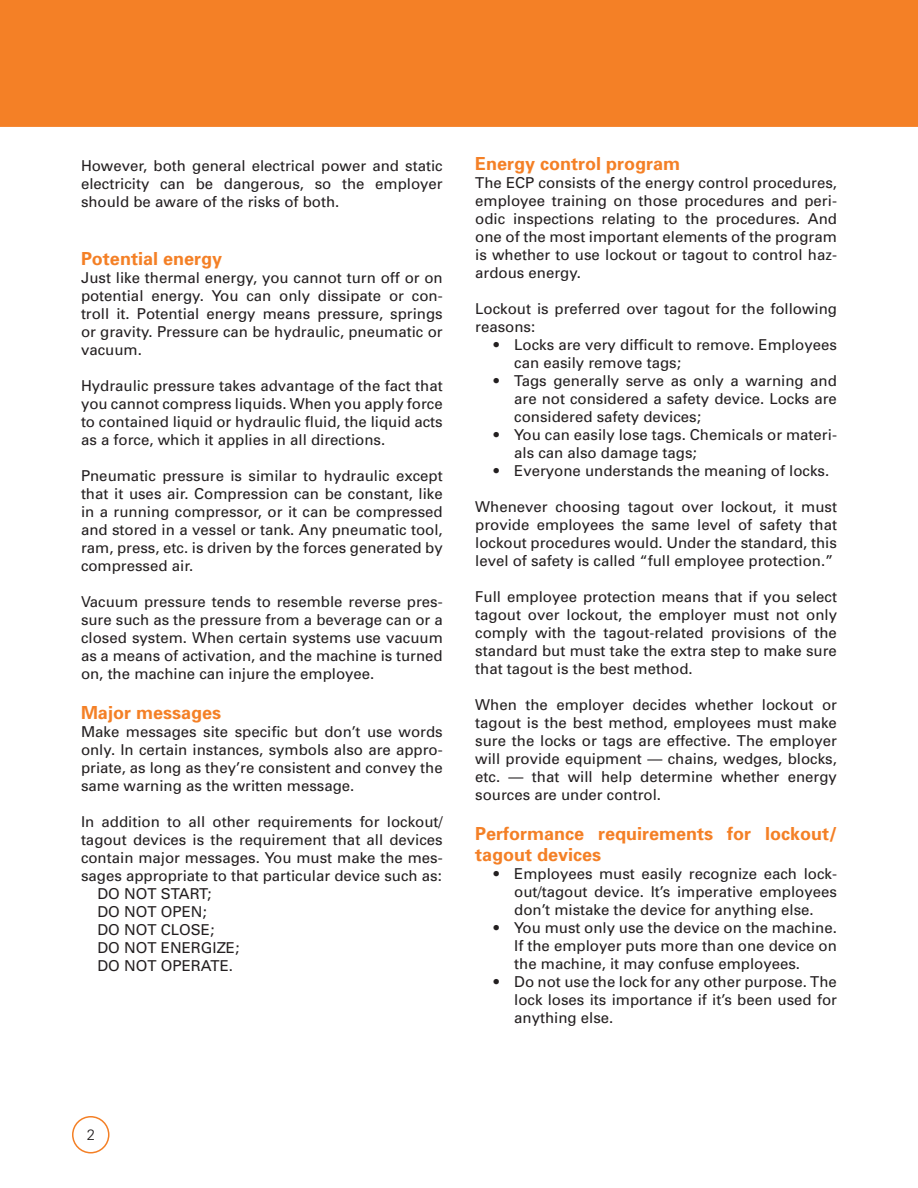
<style>
.page{position:relative;width:918px;height:1188px;background:#fff}
.page>*{position:absolute;margin:0;border:0;box-sizing:border-box;transform-origin:0 0}
.head{font:700 18px/21.6px "Univers";color:#f48026}
.Paragraph_Style_1{font:700 18px "Univers";color:#f48026}
.Paragraph_Style_1-2{font:15px/18px "Univers";color:#231f20;text-align:justify}
.bull{font:15px/18px "Univers";color:#231f20;text-align:justify}
.s1{font-weight:300;font-stretch:condensed}
</style>
<div class="page">
<div style="left:72px;top:1116px;width:38px;height:38px;border:2px solid #f48026;border-radius:50%"></div>
<div style="left:0;top:0;width:918px;height:127px;background:#f48026"></div>
<p class="Paragraph_Style_1-2" style="left:81px;top:157px;width:363px">However, both general electrical power and static electricity can be dangerous, so the employer should be aware of the risks of both.</p>
<p class="head" style="left:81px;top:247px;width:143px">Potential energy</p>
<p class="Paragraph_Style_1-2" style="left:81px;top:268px;width:363px">Just like thermal energy, you cannot turn off or on potential energy. You can only dissipate or con&shy;troll it. Potential energy means pressure, springs or gravity. Pressure can be hydraulic, pneumatic or vacuum.</p>
<p class="Paragraph_Style_1-2" style="left:81px;top:376px;width:363px">Hydraulic pressure takes advantage of the fact that you cannot compress liquids. When you apply force to contained liquid or hydraulic fluid, the liquid acts as a force, which it applies in all directions.</p>
<p class="Paragraph_Style_1-2" style="left:81px;top:466px;width:363px">Pneumatic pressure is similar to hydraulic except that it uses air. Compression can be constant, like in a running compressor, or it can be compressed and stored in a vessel or tank. Any pneumatic tool, ram, press, etc. is driven by the forces generated by compressed air.</p>
<p class="Paragraph_Style_1-2" style="left:81px;top:592px;width:363px">Vacuum pressure tends to resemble reverse pres&shy;sure such as the pressure from a beverage can or a closed system. When certain systems use vacuum as a means of activation, and the machine is turned on, the machine can injure the employee.</p>
<p class="Paragraph_Style_1" style="left:81px;top:701px;width:142px">Major messages</p>
<p class="Paragraph_Style_1-2" style="left:81px;top:722px;width:363px">Make messages site specific but don’t use words only. In certain instances, symbols also are appro&shy;priate, as long as they’re consistent and convey the same warning as the written message.</p>
<p class="Paragraph_Style_1-2" style="left:81px;top:812px;width:363px">In addition to all other requirements for lockout/ tagout devices is the requirement that all devices contain major messages. You must make the mes&shy;sages appropriate to that particular device such as:</p>
<p class="bull" style="left:98px;top:884px;width:115px">DO NOT START;</p>
<p class="bull" style="left:98px;top:902px;width:111px">DO NOT OPEN;</p>
<p class="bull" style="left:98px;top:920px;width:118px">DO NOT CLOSE;</p>
<p class="bull" style="left:98px;top:938px;width:143px">DO NOT ENERGIZE;</p>
<p class="bull" style="left:98px;top:956px;width:137px">DO NOT OPERATE.</p>
<p class="head" style="left:475px;top:152px;width:207px">Energy control program</p>
<p class="Paragraph_Style_1-2" style="left:475px;top:174px;width:363px">The ECP consists of the energy control procedures, employee training on those procedures and peri&shy;odic inspections relating to the procedures. And one of the most important elements of the program is whether to use lockout or tagout to control haz&shy;ardous energy.</p>
<p class="Paragraph_Style_1-2" style="left:475px;top:300px;width:363px">Lockout is preferred over tagout for the following reasons:</p>
<p class="bull" style="left:514px;top:336px;width:324px;text-indent:-22px"><span class="s1">•</span> Locks are very difficult to remove. Employees can easily remove tags;</p>
<p class="bull" style="left:514px;top:372px;width:324px;text-indent:-22px"><span class="s1">•</span> Tags generally serve as only a warning and are not considered a safety device. Locks are considered safety devices;</p>
<p class="bull" style="left:514px;top:426px;width:324px;text-indent:-22px"><span class="s1">•</span> You can easily lose tags. Chemicals or materi&shy;als can also damage tags;</p>
<p class="bull" style="left:492px;top:462px;width:339px"><span class="s1">•</span> Everyone understands the meaning of locks.</p>
<p class="Paragraph_Style_1-2" style="left:475px;top:498px;width:363px">Whenever choosing tagout over lockout, it must provide employees the same level of safety that lockout procedures would. Under the standard, this level of safety is called “full employee protection.”</p>
<p class="Paragraph_Style_1-2" style="left:475px;top:588px;width:363px">Full employee protection means that if you select tagout over lockout, the employer must not only comply with the tagout-related provisions of the standard but must take the extra step to make sure that tagout is the best method.</p>
<p class="Paragraph_Style_1-2" style="left:475px;top:696px;width:363px">When the employer decides whether lockout or tagout is the best method, employees must make sure the locks or tags are effective. The employer will provide equipment — chains, wedges, blocks, etc. — that will help determine whether energy sources are under control.</p>
<p class="head" style="left:475px;top:822px;width:363px">Performance requirements for lockout/ tagout devices</p>
<p class="bull" style="left:514px;top:865px;width:324px;text-indent:-22px"><span class="s1">•</span> Employees must easily recognize each lock&shy;out/tagout device. It’s imperative employees don’t mistake the device for anything else.</p>
<p class="bull" style="left:514px;top:919px;width:324px;text-indent:-22px"><span class="s1">•</span> You must only use the device on the machine.<br>If the employer puts more than one device on the machine, it may confuse employees.</p>
<p class="bull" style="left:514px;top:973px;width:324px;text-indent:-22px"><span class="s1">•</span> Do not use the lock for any other purpose. The lock loses its importance if it’s been used for anything else.</p>
</div>
